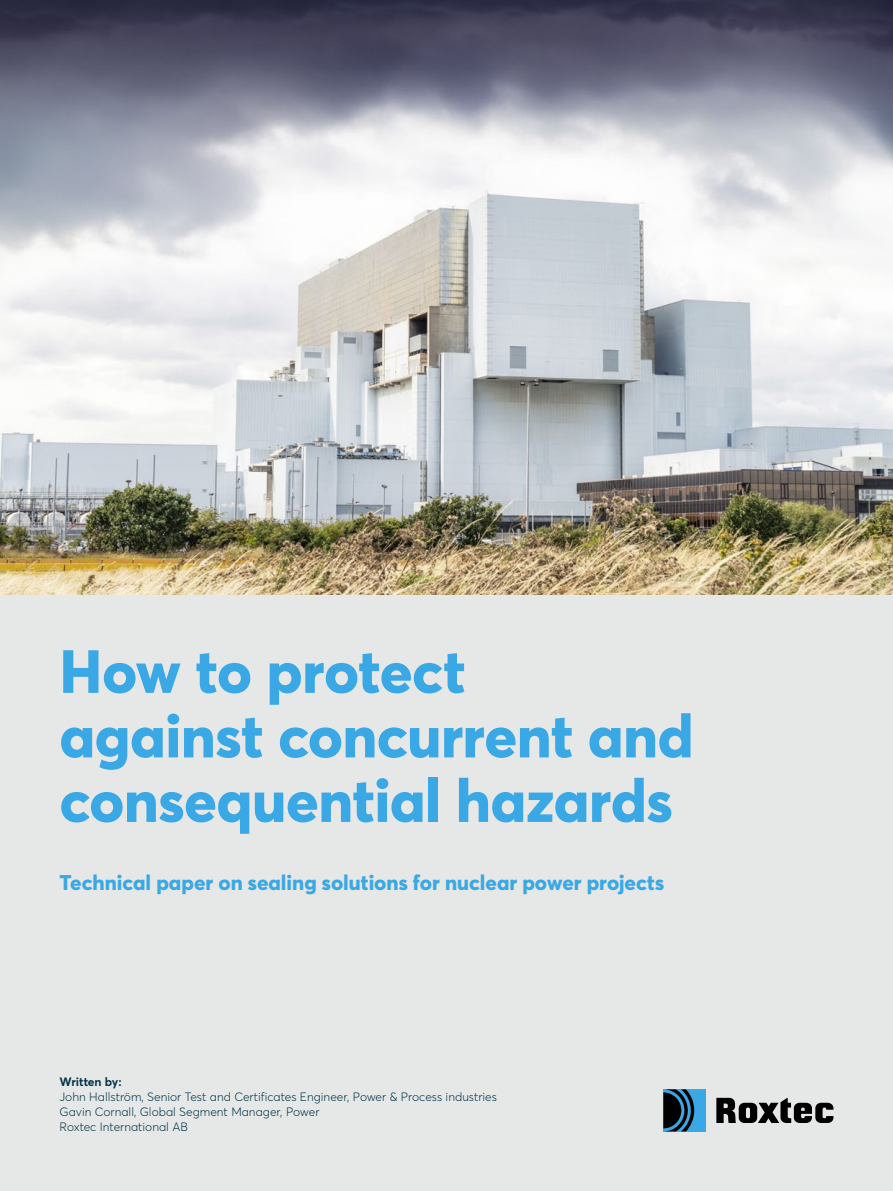
<style>
.page{position:relative;width:893px;height:1191px;background:#fff}
.page>*{position:absolute;margin:0;border:0;box-sizing:border-box;transform-origin:0 0}
.t1{font:800 60px/64.5px "Averta";letter-spacing:-.005em;color:#3aa8e4}
.t2{font:800 21px "Averta";color:#3aa8e4}
.t3{font:300 12px/15px "Averta";color:#003447}
.t4{font:700 12px "Averta";letter-spacing:-.005em;color:#003447}
</style>
<div class="page">
<img style="left:0;top:0;width:893px;height:595px">
<div style="left:0;top:595px;width:893px;height:596px;background:#e6e7e7"></div>
<svg style="left:716px;top:1097px;width:117px;height:26px"></svg>
<div style="left:663px;top:1089px;width:42px;height:42px;background:#3aa8e4"></div>
<svg style="left:663px;top:1089px;width:31px;height:42px"></svg>
<h1 class="t1" style="left:60px;top:638px;width:636px">How to protect<br>against concurrent and consequential hazards</h1>
<h2 class="t2" style="left:60px;top:868px;width:606px">Technical paper on sealing solutions for nuclear power projects</h2>
<p class="t4" style="left:60px;top:1074px;width:64px">Written by:</p>
<p class="t3" style="left:60px;top:1089px;width:439px">John Hallström, Senior Test and Certificates Engineer, Power &amp; Process industries<br>Gavin Cornall, Global Segment Manager, Power<br>Roxtec International AB</p>
</div>
